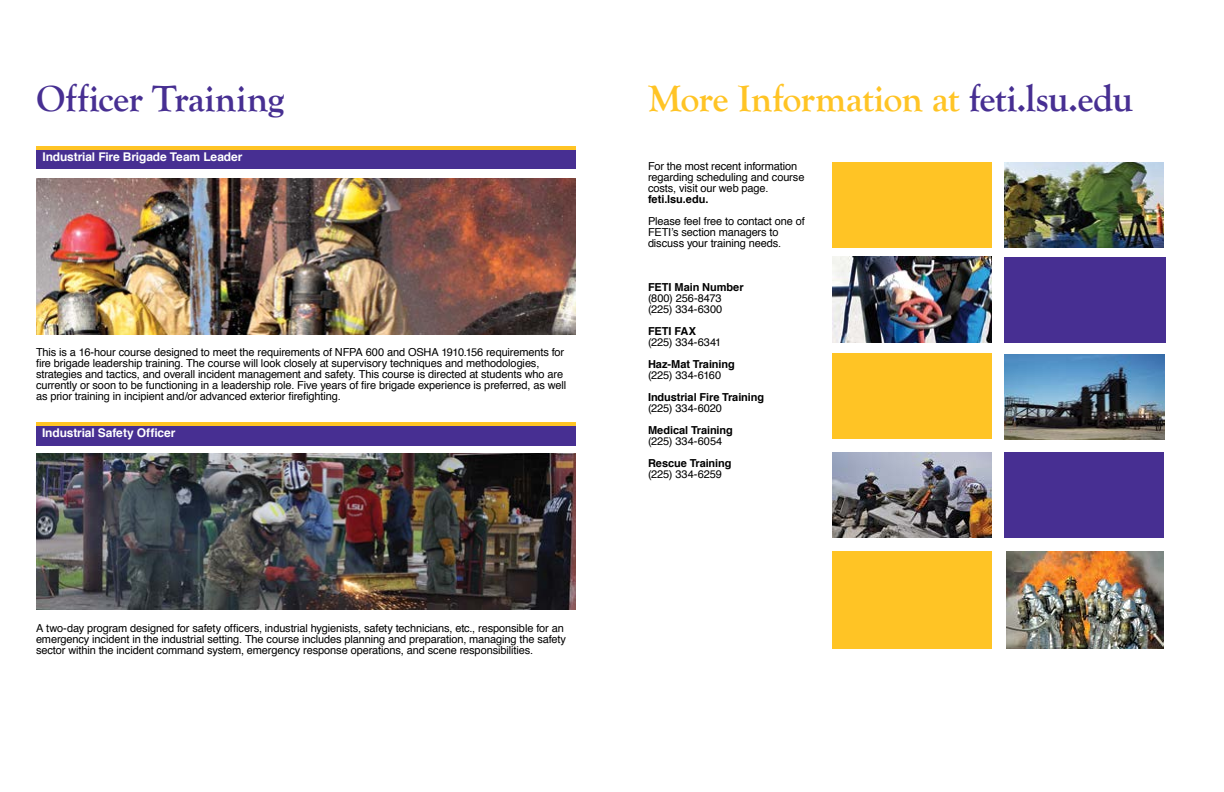
<style>
.page{position:relative;width:1224px;height:792px;background:#fff}
.page>*{position:absolute;margin:0;border:0;box-sizing:border-box;transform-origin:0 0}
.t1{font:700 38px "Goudy Old Style T";letter-spacing:-.02em;color:#ffc425}
.t2{font:700 38px "Goudy Old Style T";letter-spacing:-.005em;color:#472f92}
.t3{font:700 12px "Helvetica";letter-spacing:-.01em;color:#fff}
.t4{font:11px/11px "Helvetica";letter-spacing:-.01em;color:#000}
.t5{font:700 11px "Helvetica";letter-spacing:-.005em;color:#000}
.s1{color:#472f92}
</style>
<div class="page">
<div style="left:36px;top:150px;width:540px;height:19px;background:#472f92"></div>
<hr style="left:36px;top:146px;width:540px;height:4px;background:#ffc425">
<div style="left:36px;top:426px;width:540px;height:20px;background:#472f92"></div>
<hr style="left:36px;top:423px;width:540px;height:3px;background:#ffc425">
<img style="left:36px;top:179px;width:540px;height:155px">
<img style="left:36px;top:454px;width:540px;height:155px">
<img style="left:1006px;top:551px;width:158px;height:98px">
<div style="left:832px;top:551px;width:160px;height:98px;background:#ffc425"></div>
<div style="left:1004px;top:453px;width:159px;height:85px;background:#472f92"></div>
<div style="left:1004px;top:257px;width:162px;height:85px;background:#472f92"></div>
<img style="left:832px;top:453px;width:160px;height:85px">
<img style="left:832px;top:257px;width:160px;height:85px">
<img style="left:1004px;top:354px;width:160px;height:85px">
<img style="left:1004px;top:162px;width:160px;height:85px">
<div style="left:832px;top:353px;width:160px;height:86px;background:#ffc425"></div>
<div style="left:832px;top:162px;width:160px;height:85px;background:#ffc425"></div>
<h1 class="t2" style="left:36px;top:77px;width:250px">Officer Training</h1>
<p class="t3" style="left:42px;top:147px;width:202px">Industrial Fire Brigade Team Leader</p>
<p class="t4" style="left:36px;top:347px;width:532px">This is a 16-hour course designed to meet the requirements of NFPA 600 and OSHA 1910.156 requirements for fire brigade leadership training. The course will look closely at supervisory techniques and methodologies, strategies and tactics, and overall incident management and safety. This course is directed at students who are currently or soon to be functioning in a leadership role. Five years of fire brigade experience is preferred, as well as prior training in incipient and/or advanced exterior firefighting.</p>
<p class="t3" style="left:42px;top:423px;width:135px">Industrial Safety Officer</p>
<p class="t4" style="left:36px;top:623px;width:532px">A two-day program designed for safety officers, industrial hygienists, safety technicians, etc., responsible for an emergency incident in the industrial setting. The course includes planning and preparation, managing the safety sector within the incident command system, emergency response operations, and scene responsibilities.</p>
<h1 class="t1" style="left:648px;top:77px;width:487px">More Information at <span class="s1">feti.lsu.edu</span></h1>
<p class="t4" style="left:648px;top:161px;width:158px">For the most recent information regarding scheduling and course costs, visit our web page.</p>
<p class="t5" style="left:648px;top:191px;width:62px">feti.lsu.edu.</p>
<p class="t4" style="left:648px;top:216px;width:158px">Please feel free to contact one of<br>FETI’s section managers to discuss your training needs.</p>
<p class="t5" style="left:648px;top:279px;width:97px">FETI Main Number</p>
<p class="t4" style="left:648px;top:293px;width:76px">(800) 256-8473 (225) 334-6300</p>
<p class="t5" style="left:648px;top:323px;width:50px">FETI FAX</p>
<p class="t4" style="left:648px;top:337px;width:75px">(225) 334-6341</p>
<p class="t5" style="left:648px;top:356px;width:88px">Haz-Mat Training</p>
<p class="t4" style="left:648px;top:370px;width:75px">(225) 334-6160</p>
<p class="t5" style="left:648px;top:389px;width:118px">Industrial Fire Training</p>
<p class="t4" style="left:648px;top:403px;width:76px">(225) 334-6020</p>
<p class="t5" style="left:648px;top:422px;width:86px">Medical Training</p>
<p class="t4" style="left:648px;top:436px;width:76px">(225) 334-6054</p>
<p class="t5" style="left:648px;top:455px;width:85px">Rescue Training</p>
<p class="t4" style="left:648px;top:469px;width:75px">(225) 334-6259</p>
</div>
